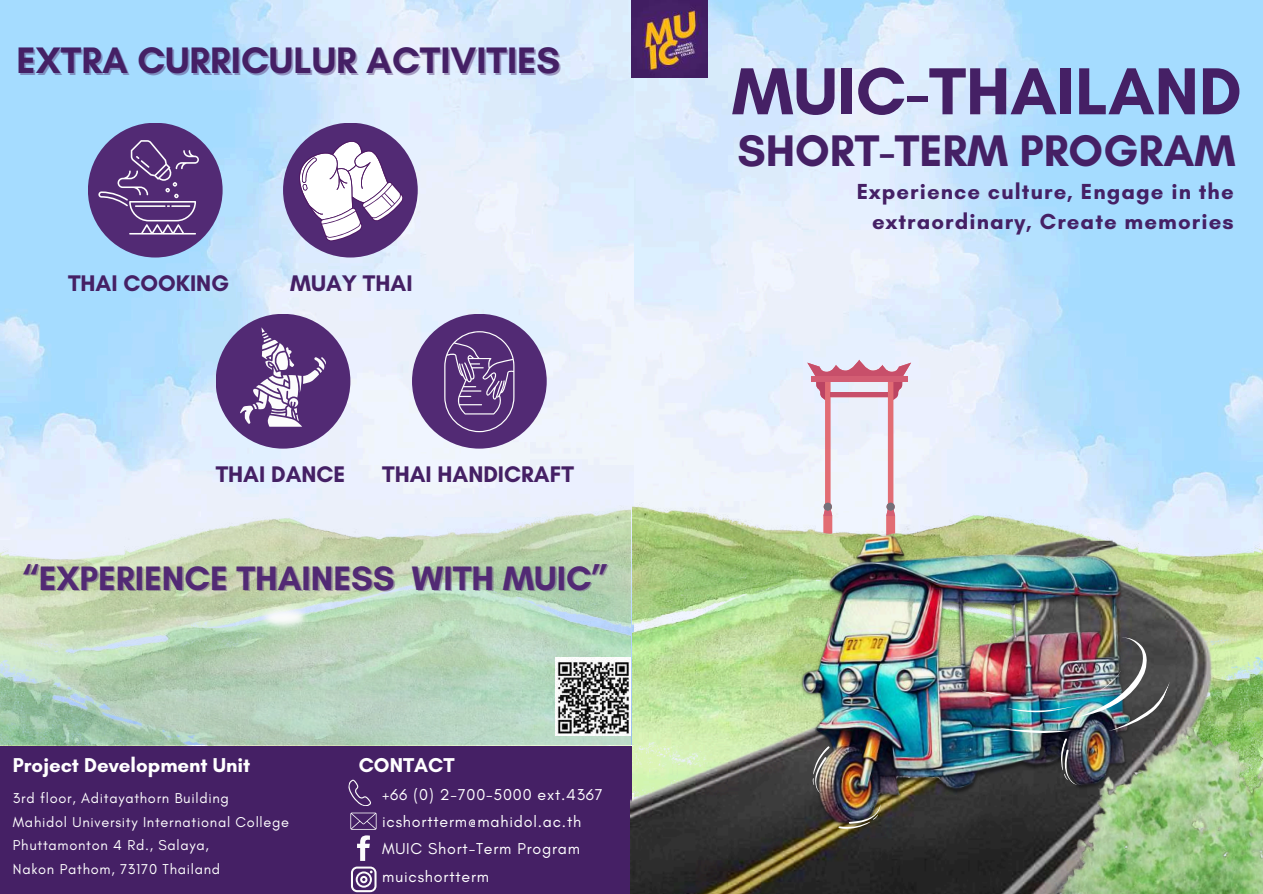
<style>
.page{position:relative;width:1263px;height:894px;background:#fff}
.page>*{position:absolute;margin:0;border:0;box-sizing:border-box;transform-origin:0 0}
.t1{font:700 67.65px "Glacial Indifference";color:#452065}
.t2{font:700 45px "Glacial Indifference";color:#452065}
.t3{font:700 37.5px "Glacial Indifference";color:#452065}
.t4{font:700 34.5px "Glacial Indifference";color:#522a74}
.t5{font:700 22.95px "Glacial Indifference";color:#452065}
.t6{font:700 22.2px/30.8px "Glacial Indifference";letter-spacing:.05em;color:#452065;text-align:right}
.t7{font:700 20.4px "Glacial Indifference";color:#fff}
.t8{font:16.05px/27px "Glacial Indifference";letter-spacing:.05em;color:#fff}
.t9{font:14.55px/23.7px "Glacial Indifference";letter-spacing:.05em;color:#fff}
</style>
<div class="page">
<img style="left:0;top:0;width:634px;height:538px">
<img style="left:0;top:505px;width:631px;height:240px">
<svg style="left:807px;top:359px;width:104px;height:130px"></svg>
<img style="left:632px;top:502px;width:631px;height:36px">
<svg style="left:258px;top:602px;width:54px;height:30px"></svg>
<img style="left:631px;top:0;width:77px;height:78px">
<div style="left:0;top:745px;width:631px;height:148px;background:#452065"></div>
<img style="left:555px;top:657px;width:75px;height:77px">
<img style="left:631px;top:538px;width:632px;height:355px">
<img style="left:995px;top:696px;width:268px;height:197px">
<div style="left:412px;top:314px;width:135px;height:134px;background:#522a74;border-radius:50%"></div>
<div style="left:88px;top:123px;width:135px;height:134px;background:#522a74;border-radius:50%"></div>
<div style="left:216px;top:314px;width:134px;height:134px;background:#522a74;border-radius:50%"></div>
<svg style="left:240px;top:327px;width:86px;height:99px"></svg>
<div style="left:283px;top:123px;width:135px;height:134px;background:#522a74;border-radius:50%"></div>
<svg style="left:98px;top:140px;width:101px;height:94px"></svg>
<svg style="left:297px;top:140px;width:107px;height:101px"></svg>
<svg style="left:444px;top:331px;width:70px;height:101px"></svg>
<img style="left:784px;top:489px;width:375px;height:375px">
<svg style="left:838px;top:804px;width:42px;height:24px"></svg>
<svg style="left:805px;top:745px;width:35px;height:48px;background:#736c68"></svg>
<img style="left:980px;top:630px;width:190px;height:155px">
<svg style="left:348px;top:779px;width:23px;height:27px"></svg>
<svg style="left:350px;top:812px;width:26px;height:17px"></svg>
<svg style="left:357px;top:835px;width:12px;height:25px"></svg>
<svg style="left:351px;top:866px;width:26px;height:25px"></svg>
<h3 class="t3" style="left:17px;top:37px;width:545px">EXTRA CURRICULUR ACTIVITIES</h3>
<h3 class="t5" style="left:68px;top:269px;width:163px">THAI COOKING</h3>
<h3 class="t5" style="left:290px;top:269px;width:124px">MUAY THAI</h3>
<h3 class="t5" style="left:216px;top:460px;width:131px">THAI DANCE</h3>
<h3 class="t5" style="left:382px;top:460px;width:193px">THAI HANDICRAFT</h3>
<h3 class="t4" style="left:21px;top:557px;width:589px">“EXPERIENCE THAINESS WITH MUIC”</h3>
<h3 class="t7" style="left:13px;top:752px;width:239px">Project Development Unit</h3>
<p class="t9" style="left:13px;top:785px;width:278px">3rd floor, Aditayathorn Building<br>Mahidol University International College Phuttamonton 4 Rd., Salaya,<br>Nakon Pathom, 73170 Thailand</p>
<h3 class="t7" style="left:359px;top:752px;width:97px">CONTACT</h3>
<p class="t8" style="left:382px;top:781px;width:222px">+66 (0) 2-700-5000 ext.4367 icshortterm@mahidol.ac.th<br>MUIC Short-Term Program muicshortterm</p>
<h1 class="t1" style="left:732px;top:50px;width:511px">MUIC-THAILAND</h1>
<h2 class="t2" style="left:737px;top:123px;width:499px">SHORT-TERM PROGRAM</h2>
<h3 class="t6" style="left:857px;top:175px;width:378px">Experience culture, Engage in the extraordinary, Create memories</h3>
</div>
